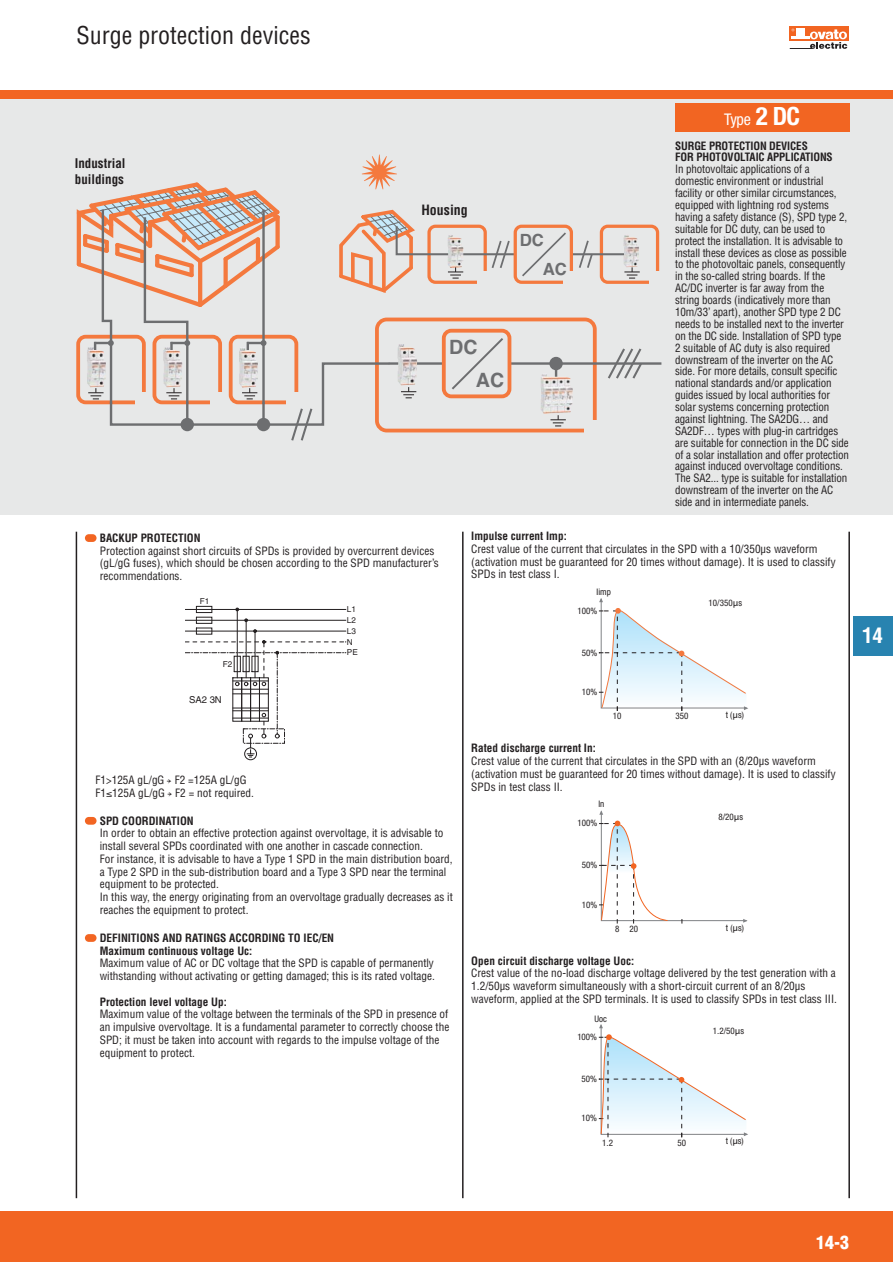
<style>
.page{position:relative;width:893px;height:1263px;background:#fff}
.page>*{position:absolute;margin:0;border:0;box-sizing:border-box;transform-origin:0 0}
.t1{font:condensed 24px "Helvetica";color:#231f20}
.t2{font:700 condensed 21px "Helvetica";color:#fff}
.t3{font:700 19.65px/33.5px "Helvetica";color:#6d6e70}
.t4{font:900 condensed 18px "Helvetica";color:#fff}
.t5{font:700 16.8px/28.5px "Helvetica";color:#6d6e70}
.t6{font:condensed 16.05px "Helvetica Neue";color:#fff}
.t7{font:700 condensed 13.95px "Helvetica";color:#231f20}
.t8{font:700 condensed 13.05px/15.6px "Helvetica";color:#231f20}
.t9{font:condensed 11.25px/11.9px "Helvetica";color:#231f20}
.t10{font:700 condensed 11.25px/11.9px "Helvetica";color:#231f20}
.t11{font:9.6px "Helvetica";color:#231f20}
.t12{font:condensed 9px "Helvetica Neue";color:#231f20}
.t13{font:8.25px/10.8px "Helvetica";color:#231f20}
.s1{font-weight:700;font-size:25.2px}
.s2{font-family:"STIX Variants";font-stretch:normal}
.s3{font-family:"Lucida Grande";font-stretch:normal}
</style>
<div class="page">
<div style="left:0;top:90px;width:893px;height:425px;background:#e7e8e8"></div>
<div style="left:853px;top:616px;width:40px;height:40px;background:#2883b0"></div>
<hr style="left:76px;top:532px;width:1px;height:666px;background:#231f20">
<hr style="left:462px;top:532px;width:1px;height:666px;background:#231f20">
<hr style="left:848px;top:532px;width:2px;height:666px;background:#231f20">
<div style="left:85px;top:534px;width:12px;height:8px;background:#f26522;border-radius:4px"></div>
<div style="left:85px;top:817px;width:12px;height:8px;background:#f26522;border-radius:4px"></div>
<div style="left:85px;top:934px;width:12px;height:8px;background:#f26522;border-radius:4px"></div>
<div style="left:675px;top:103px;width:174px;height:28px;background:#f26522"></div>
<hr style="left:185px;top:609px;width:161px;height:1px;background:#231f20">
<div style="left:196px;top:606px;width:16px;height:7px;border:1px solid #231f20"></div>
<hr style="left:185px;top:620px;width:161px;height:1px;background:#231f20">
<div style="left:196px;top:617px;width:16px;height:7px;border:1px solid #231f20"></div>
<hr style="left:185px;top:631px;width:161px;height:1px;background:#231f20">
<hr style="left:237px;top:609px;width:1px;height:69px;background:#231f20">
<hr style="left:246px;top:620px;width:1px;height:58px;background:#231f20">
<hr style="left:255px;top:631px;width:1px;height:47px;background:#231f20">
<div style="left:244px;top:748px;width:13px;height:12px;border:1px solid #231f20;border-radius:50%"></div>
<svg style="left:185px;top:640px;width:161px;height:118px"></svg>
<svg style="left:599px;top:598px;width:149px;height:113px"></svg>
<svg style="left:599px;top:810px;width:148px;height:114px"></svg>
<svg style="left:599px;top:1024px;width:149px;height:113px"></svg>
<hr style="left:389px;top:362px;width:272px;height:3px;background:#6d6e70">
<div style="left:600px;top:225px;width:59px;height:59px;border:3px solid #f4793e;border-radius:6px"></div>
<div style="left:649px;top:272px;width:15px;height:16px;background:#e7e8e8"></div>
<svg style="left:76px;top:155px;width:568px;height:286px"></svg>
<div style="left:0;top:1211px;width:893px;height:51px;background:#f26522"></div>
<div style="left:0;top:90px;width:893px;height:9px;background:#f26522"></div>
<svg style="left:790px;top:27px;width:59px;height:14px"></svg>
<svg style="left:790px;top:29px;width:57px;height:20px"></svg>
<h1 class="t1" style="left:76px;top:26px;width:236px">Surge protection devices</h1>
<p class="t8" style="left:75px;top:157px;width:52px">Industrial buildings</p>
<p class="t7" style="left:421px;top:204px;width:48px">Housing</p>
<h3 class="t5" style="left:543px;top:227px;width:26px;text-indent:-23px">DC<br>AC</h3>
<h3 class="t3" style="left:476px;top:332px;width:30px;text-indent:-27px">DC<br>AC</h3>
<h3 class="t6" style="left:724px;top:113px;width:77px">Type <span class="s1">2 DC</span></h3>
<p class="t10" style="left:675px;top:140px;width:159px">SURGE PROTECTION DEVICES<br>FOR PHOTOVOLTAIC APPLICATIONS</p>
<p class="t9" style="left:675px;top:164px;width:175px">In photovoltaic applications of a domestic environment or industrial facility or other similar circumstances, equipped with lightning rod systems having a safety distance (S), SPD type 2, suitable for DC duty, can be used to protect the installation. It is advisable to install these devices as close as possible to the photovoltaic panels, consequently in the so-called string boards. If the AC/DC inverter is far away from the string boards (indicatively more than 10m/33’ apart), another SPD type 2 DC needs to be installed next to the inverter on the DC side. Installation of SPD type 2 suitable of AC duty is also required downstream of the inverter on the AC side. For more details, consult specific national standards and/or application guides issued by local authorities for solar systems concerning protection against lightning. The SA2DG… and SA2DF… types with plug-in cartridges are suitable for connection in the DC side of a solar installation and offer protection against induced overvoltage conditions.<br>The SA2... type is suitable for installation downstream of the inverter on the AC side and in intermediate panels.</p>
<p class="t10" style="left:100px;top:533px;width:102px">BACKUP PROTECTION</p>
<p class="t9" style="left:100px;top:545px;width:341px;line-height:12.8px">Protection against short circuits of SPDs is provided by overcurrent devices (gL/gG fuses), which should be chosen according to the SPD manufacturer’s recommendations.</p>
<p class="t13" style="left:200px;top:596px;width:11px">F1</p>
<p class="t13" style="left:223px;top:659px;width:11px">F2</p>
<p class="t11" style="left:189px;top:696px;width:34px">SA2 3N</p>
<p class="t13" style="left:347px;top:605px;width:12px">L1<br>L2<br>L3<br>N<br>PE</p>
<p class="t9" style="left:96px;top:774px;width:160px;line-height:12.8px">F1&gt;125A gL/gG <span class="s2">→</span> F2 =125A gL/gG<br>F1≤125A gL/gG <span class="s2">→</span> F2 = not required.</p>
<p class="t10" style="left:100px;top:816px;width:95px">SPD COORDINATION</p>
<p class="t9" style="left:100px;top:828px;width:354px;line-height:12.8px">In order to obtain an effective protection against overvoltage, it is advisable to install several SPDs coordinated with one another in cascade connection.<br>For instance, it is advisable to have a Type 1 SPD in the main distribution board, a Type 2 SPD in the sub-distribution board and a Type 3 SPD near the terminal equipment to be protected.<br>In this way, the energy originating from an overvoltage gradually decreases as it reaches the equipment to protect.</p>
<p class="t10" style="left:100px;top:932px;width:236px;line-height:12.8px">DEFINITIONS AND RATINGS ACCORDING TO IEC/EN<br>Maximum continuous voltage Uc:</p>
<p class="t9" style="left:100px;top:958px;width:337px;line-height:12.8px">Maximum value of AC or DC voltage that the SPD is capable of permanently withstanding without activating or getting damaged; this is its rated voltage.</p>
<p class="t10" style="left:100px;top:996px;width:128px">Protection level voltage Up:</p>
<p class="t9" style="left:100px;top:1009px;width:351px;line-height:12.8px">Maximum value of the voltage between the terminals of the SPD in presence of an impulsive overvoltage. It is a fundamental parameter to correctly choose the SPD; it must be taken into account with regards to the impulse voltage of the equipment to protect.</p>
<p class="t10" style="left:471px;top:531px;width:97px">Impulse current Imp:</p>
<p class="t9" style="left:471px;top:543px;width:366px;line-height:12.8px">Crest value of the current that circulates in the SPD with a 10/350μs waveform (activation must be guaranteed for 20 times without damage). It is used to classify<br>SPDs in test class I.</p>
<p class="t12" style="left:596px;top:588px;width:16px">Iimp</p>
<p class="t12" style="left:577px;top:607px;width:21px">100%</p>
<p class="t12" style="left:582px;top:649px;width:17px">50%</p>
<p class="t12" style="left:582px;top:689px;width:17px">10%</p>
<p class="t12" style="left:613px;top:713px;width:10px">10</p>
<p class="t12" style="left:709px;top:600px;width:35px">10/350<span class="s3">μ</span>s</p>
<p class="t12" style="left:675px;top:713px;width:14px">350</p>
<p class="t12" style="left:726px;top:712px;width:20px">t (<span class="s3">μ</span>s)</p>
<p class="t10" style="left:471px;top:743px;width:126px">Rated discharge current In:</p>
<p class="t9" style="left:471px;top:756px;width:366px;line-height:12.8px">Crest value of the current that circulates in the SPD with an (8/20μs waveform (activation must be guaranteed for 20 times without damage). It is used to classify<br>SPDs in test class II.</p>
<p class="t12" style="left:598px;top:801px;width:7px">ln</p>
<p class="t12" style="left:577px;top:820px;width:21px">100%</p>
<p class="t12" style="left:582px;top:862px;width:17px">50%</p>
<p class="t12" style="left:582px;top:901px;width:17px">10%</p>
<p class="t12" style="left:615px;top:925px;width:6px">8</p>
<p class="t12" style="left:629px;top:925px;width:10px">20</p>
<p class="t12" style="left:718px;top:813px;width:26px">8/20<span class="s3">μ</span>s</p>
<p class="t12" style="left:726px;top:924px;width:20px">t (<span class="s3">μ</span>s)</p>
<p class="t10" style="left:471px;top:956px;width:164px">Open circuit discharge voltage Uoc:</p>
<p class="t9" style="left:471px;top:968px;width:367px;line-height:12.8px">Crest value of the no-load discharge voltage delivered by the test generation with a<br>1.2/50μs waveform simultaneously with a short-circuit current of an 8/20μs waveform, applied at the SPD terminals. It is used to classify SPDs in test class III.</p>
<p class="t12" style="left:594px;top:1015px;width:14px">Uoc</p>
<p class="t12" style="left:577px;top:1034px;width:21px">100%</p>
<p class="t12" style="left:582px;top:1075px;width:17px">50%</p>
<p class="t12" style="left:582px;top:1115px;width:17px">10%</p>
<p class="t12" style="left:602px;top:1139px;width:12px">1.2</p>
<p class="t12" style="left:713px;top:1027px;width:33px">1.2/50<span class="s3">μ</span>s</p>
<p class="t12" style="left:677px;top:1139px;width:10px">50</p>
<p class="t12" style="left:726px;top:1138px;width:20px">t (<span class="s3">μ</span>s)</p>
<h2 class="t2" style="left:862px;top:628px;width:22px">14</h2>
<h3 class="t4" style="left:816px;top:1235px;width:34px">14-3</h3>
</div>
